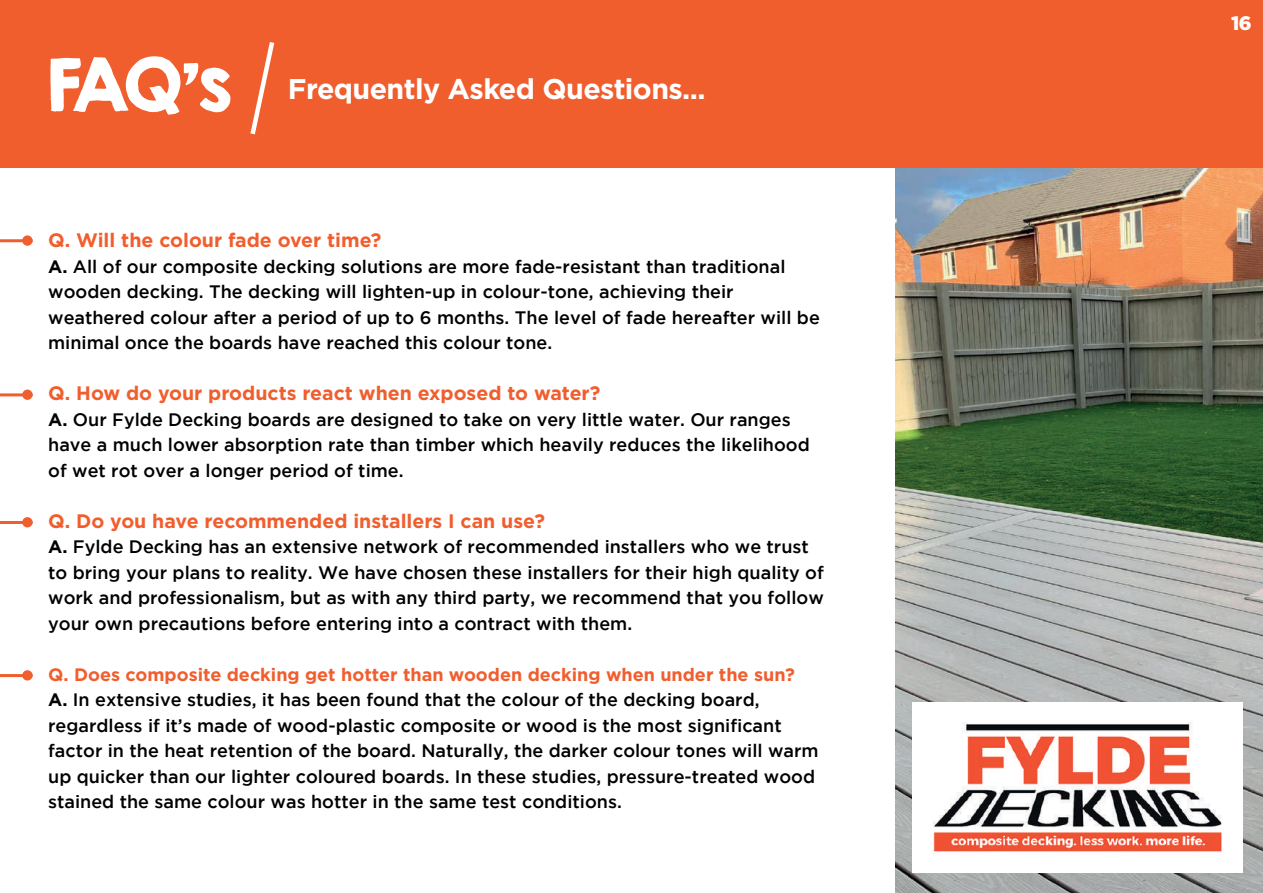
<style>
.page{position:relative;width:1263px;height:893px;background:#fff}
.page>*{position:absolute;margin:0;border:0;box-sizing:border-box;transform-origin:0 0}
.t1{font:66px "KG Second Chances Solid";color:#fff}
.t2{font:700 28.5px "Gotham";letter-spacing:-.02em;color:#fff}
.t3{font:700 19.5px "Gotham";color:#f15e2e}
.t4{font:900 19.5px "Gotham";color:#fff}
.t5{font:500 18px/25.5px "Gotham";color:#000001}
.s1{font-weight:700}
.s2{font-weight:700;color:#f15e2e}
</style>
<div class="page">
<img style="left:895px;top:167px;width:368px;height:726px">
<div style="left:0;top:0;width:1263px;height:167px;background:#f15e2e"></div>
<div style="left:912px;top:702px;width:330px;height:171px;background:#fff"></div>
<img style="left:933px;top:722px;width:289px;height:133px">
<svg style="left:250px;top:42px;width:25px;height:93px"></svg>
<hr style="left:0;top:239px;width:33px;height:3px;background:#f15e2e">
<hr style="left:0;top:393px;width:33px;height:3px;background:#f15e2e">
<hr style="left:0;top:521px;width:33px;height:3px;background:#f15e2e">
<hr style="left:0;top:674px;width:33px;height:3px;background:#f15e2e">
<div style="left:22px;top:235px;width:11px;height:11px;background:#f15e2e;border-radius:50%"></div>
<div style="left:22px;top:390px;width:11px;height:10px;background:#f15e2e;border-radius:50%"></div>
<div style="left:22px;top:517px;width:11px;height:10px;background:#f15e2e;border-radius:50%"></div>
<div style="left:22px;top:670px;width:11px;height:10px;background:#f15e2e;border-radius:50%"></div>
<h1 class="t1" style="left:48px;top:43px;width:185px">FAQ's</h1>
<h2 class="t2" style="left:288px;top:72px;width:419px">Frequently Asked Questions...</h2>
<p class="t3" style="left:48px;top:229px;width:335px">Q. Will the colour fade over time?</p>
<p class="t5" style="left:48px;top:253px;width:773px"><span class="s1">A.</span> All of our composite decking solutions are more fade-resistant than traditional wooden decking. The decking will lighten-up in colour-tone, achieving their weathered colour after a period of up to 6 months. The level of fade hereafter will be minimal once the boards have reached this colour tone.</p>
<p class="t3" style="left:48px;top:382px;width:554px">Q. How do your products react when exposed to water?</p>
<p class="t5" style="left:48px;top:406px;width:763px"><span class="s1">A.</span> Our Fylde Decking boards are designed to take on very little water. Our ranges have a much lower absorption rate than timber which heavily reduces the likelihood of wet rot over a longer period of time.</p>
<p class="t3" style="left:48px;top:510px;width:498px">Q. Do you have recommended installers I can use?</p>
<p class="t5" style="left:48px;top:534px;width:777px"><span class="s1">A.</span> Fylde Decking has an extensive network of recommended installers who we trust to bring your plans to reality. We have chosen these installers for their high quality of work and professionalism, but as with any third party, we recommend that you follow your own precautions before entering into a contract with them.</p>
<p class="t5" style="left:48px;top:661px;width:772px"><span class="s2">Q. Does composite decking get hotter than wooden decking when under the sun?<br></span><span class="s1">A.</span> In extensive studies, it has been found that the colour of the decking board, regardless if it’s made of wood-plastic composite or wood is the most significant factor in the heat retention of the board. Naturally, the darker colour tones will warm up quicker than our lighter coloured boards. In these studies, pressure-treated wood stained the same colour was hotter in the same test conditions.</p>
<p class="t4" style="left:1231px;top:11px;width:22px">16</p>
</div>
